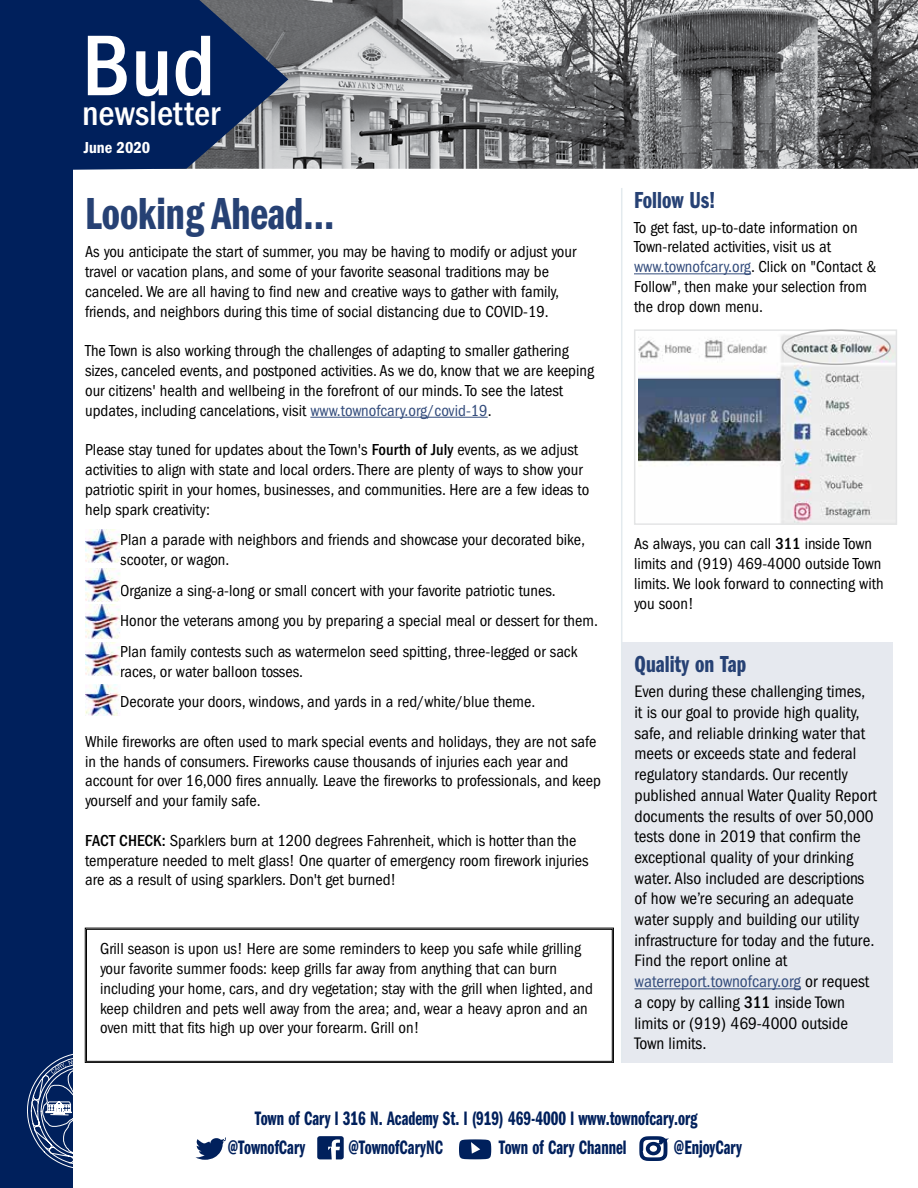
<style>
.page{position:relative;width:918px;height:1188px;background:#fff}
.page>*{position:absolute;margin:0;border:0;box-sizing:border-box;transform-origin:0 0}
.t1{font:500 condensed 89.1px "Franklin Gothic LT Pro";color:#fff}
.t2{font:46.5px "Franklin Gothic LT Pro Dm Cm";color:#264174}
.t3{font:500 condensed 35.7px "Franklin Gothic LT Pro";color:#fff}
.t4{font:24px "Franklin Gothic URW Com Dem";color:#264174}
.t5{font:20.1px "Franklin Gothic URW Com Dem";color:#00205c;scale:.89 1}
.t6{font:condensed 17.25px/20.7px "Franklin Gothic LT Pro";color:#000}
.t7{font:condensed 16.5px/19.8px "Franklin Gothic LT Pro";color:#000}
.t8{font:16.5px "Franklin Gothic LT Pro Cn Dm";color:#fff}
.s1{color:#334c7c}
.s2{font-weight:500}
</style>
<div class="page">
<svg style="left:195px;top:1137px;width:31px;height:23px"></svg>
<svg style="left:459px;top:1139px;width:32px;height:20px"></svg>
<svg style="left:639px;top:1136px;width:29px;height:25px"></svg>
<img style="left:288px;top:0;width:630px;height:169px">
<div style="left:0;top:169px;width:72px;height:1019px;background:#00205c"></div>
<svg style="left:0;top:0;width:288px;height:170px;fill:#00205c"></svg>
<svg style="left:27px;top:1053px;width:58px;height:117px"></svg>
<svg style="left:317px;top:1136px;width:27px;height:23px"></svg>
<div style="left:621px;top:643px;width:272px;height:420px;background:#e6e9ef"></div>
<hr style="left:634px;top:988px;width:167px;height:1px;background:#334c7c">
<hr style="left:634px;top:273px;width:117px;height:1px;background:#334c7c">
<hr style="left:621px;top:188px;width:1px;height:875px;background:#e3eaee">
<hr style="left:310px;top:417px;width:178px;height:1px;background:#334c7c">
<svg style="left:85px;top:928px;width:529px;height:135px"></svg>
<div style="left:86px;top:929px;width:526px;height:132px;border:1px solid #000"></div>
<img style="left:85px;top:529px;width:35px;height:34px">
<img style="left:85px;top:568px;width:35px;height:34px">
<img style="left:85px;top:605px;width:35px;height:33px">
<img style="left:85px;top:642px;width:35px;height:34px">
<img style="left:85px;top:685px;width:35px;height:30px">
<img style="left:638px;top:332px;width:256px;height:190px">
<div style="left:634px;top:329px;width:263px;height:196px;border:2px solid #e4e5e6"></div>
<div style="left:782px;top:329px;width:109px;height:36px;border:2px solid #ababab;border-radius:50%"></div>
<h1 class="t1" style="left:82px;top:15px;width:135px">Bud</h1>
<h3 class="t3" style="left:82px;top:93px;width:140px">newsletter</h3>
<p class="t8" style="left:84px;top:139px;width:68px">June 2020</p>
<h2 class="t2" style="left:85px;top:188px;width:251px">Looking Ahead...</h2>
<h3 class="t4" style="left:634px;top:184px;width:83px">Follow Us!</h3>
<p class="t7" style="left:634px;top:217px;width:244px">To get fast, up-to-date information on Town-related activities, visit us at <span class="s1">www.townofcary.org</span>. Click on "Contact &amp; Follow", then make your selection from the drop down menu.</p>
<p class="t7" style="left:85px;top:242px;width:493px">As you anticipate the start of summer, you may be having to modify or adjust your travel or vacation plans, and some of your favorite seasonal traditions may be canceled. We are all having to find new and creative ways to gather with family, friends, and neighbors during this time of social distancing due to COVID-19.</p>
<p class="t7" style="left:85px;top:341px;width:511px">The Town is also working through the challenges of adapting to smaller gathering sizes, canceled events, and postponed activities. As we do, know that we are keeping our citizens' health and wellbeing in the forefront of our minds. To see the latest updates, including cancelations, visit <span class="s1">www.townofcary.org/covid-19</span>.</p>
<p class="t7" style="left:85px;top:440px;width:506px">Please stay tuned for updates about the Town's <span class="s2">Fourth of July</span> events, as we adjust activities to align with state and local orders. There are plenty of ways to show your patriotic spirit in your homes, businesses, and communities. Here are a few ideas to help spark creativity:</p>
<p class="t7" style="left:120px;top:530px;width:466px">Plan a parade with neighbors and friends and showcase your decorated bike, scooter, or wagon.</p>
<p class="t7" style="left:120px;top:575px;width:479px;line-height:30.6px">Organize a sing-a-long or small concert with your favorite patriotic tunes.<br>Honor the veterans among you by preparing a special meal or dessert for them.<br>Plan family contests such as watermelon seed spitting, three-legged or sack</p>
<p class="t7" style="left:120px;top:656px;width:417px;line-height:30.6px">races, or water balloon tosses.<br>Decorate your doors, windows, and yards in a red/white/blue theme.</p>
<p class="t7" style="left:85px;top:732px;width:517px">While fireworks are often used to mark special events and holidays, they are not safe in the hands of consumers. Fireworks cause thousands of injuries each year and account for over 16,000 fires annually. Leave the fireworks to professionals, and keep yourself and your family safe.</p>
<p class="t7" style="left:85px;top:831px;width:505px"><span class="s2">FACT CHECK:</span> Sparklers burn at 1200 degrees Fahrenheit, which is hotter than the temperature needed to melt glass! One quarter of emergency room firework injuries are as a result of using sparklers. Don't get burned!</p>
<p class="t7" style="left:634px;top:534px;width:251px">As always, you can call <span class="s2">311</span> inside Town limits and (919) 469-4000 outside Town limits. We look forward to connecting with you soon!</p>
<h3 class="t4" style="left:634px;top:647px;width:113px">Quality on Tap</h3>
<p class="t6" style="left:634px;top:681px;width:244px">Even during these challenging times, it is our goal to provide high quality, safe, and reliable drinking water that meets or exceeds state and federal regulatory standards. Our recently published annual Water Quality Report documents the results of over 50,000 tests done in 2019 that confirm the exceptional quality of your drinking water. Also included are descriptions of how we’re securing an adequate water supply and building our utility infrastructure for today and the future.<br>Find the report online at <span class="s1">waterreport.townofcary.org</span> or request a copy by calling <span class="s2">311</span> inside Town limits or (919) 469-4000 outside Town limits.</p>
<p class="t7" style="left:100px;top:939px;width:494px">Grill season is upon us! Here are some reminders to keep you safe while grilling your favorite summer foods: keep grills far away from anything that can burn including your home, cars, and dry vegetation; stay with the grill when lighted, and keep children and pets well away from the area; and, wear a heavy apron and an oven mitt that fits high up over your forearm. Grill on!</p>
<p class="t5" style="left:255px;top:1105px;width:499px">Town of Cary l 316 N. Academy St. l (919) 469-4000 l www.townofcary.org</p>
<p class="t5" style="left:228px;top:1133px;width:89px">@TownofCary</p>
<p class="t5" style="left:348px;top:1133px;width:108px">@TownofCaryNC</p>
<p class="t5" style="left:499px;top:1133px;width:145px">Town of Cary Channel</p>
<p class="t5" style="left:674px;top:1133px;width:78px">@EnjoyCary</p>
</div>
